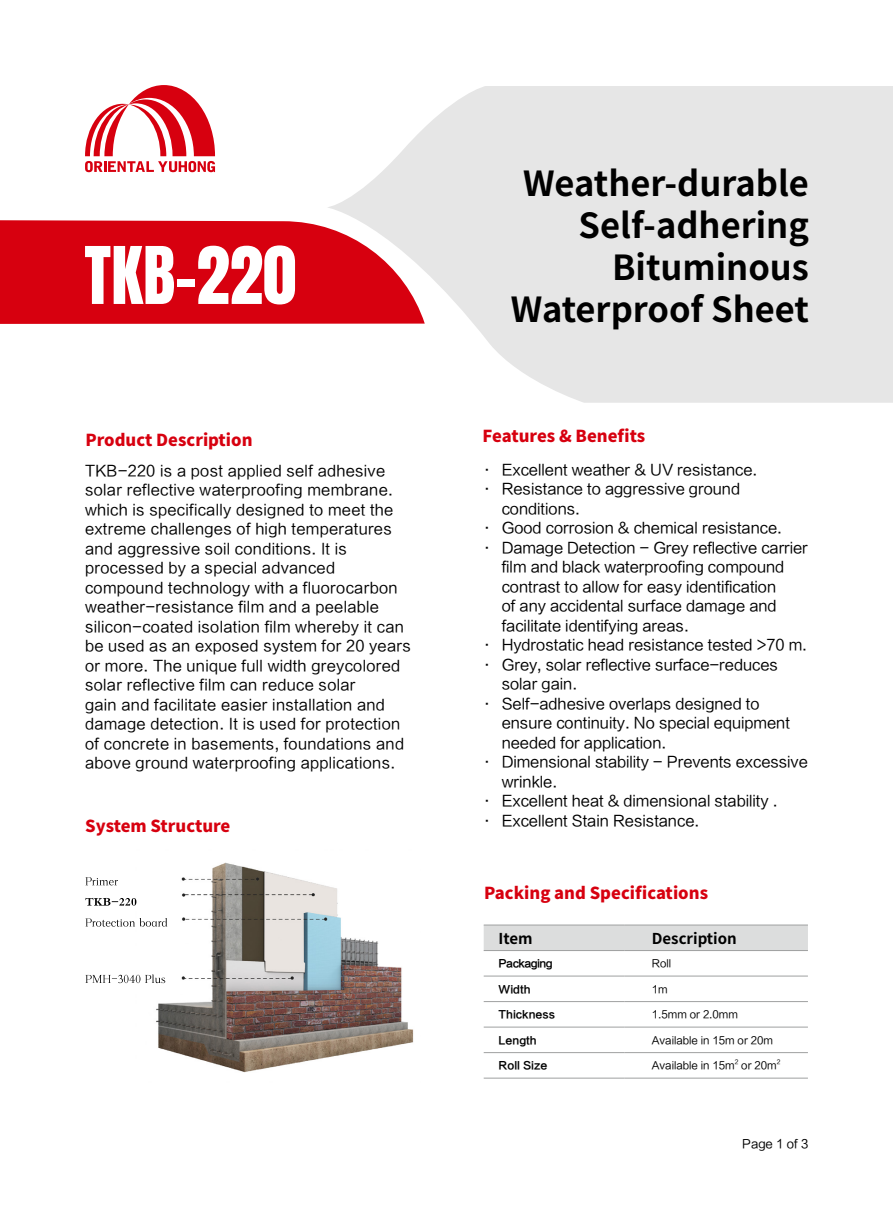
<style>
.page{position:relative;width:893px;height:1212px;background:#fff}
.page>*{position:absolute;margin:0;border:0;box-sizing:border-box;transform-origin:0 0}
.t1{font:67.5px "Anton";color:#fff}
.t2{font:700 34.5px/42px "Source Han Sans CN";color:#000;text-align:right}
.t3{font:800 16.5px "Source Han Sans CN";color:#d7000f}
.t4{font:15px/19.5px "FZLTHJW GB1 0";letter-spacing:.015em;color:#000}
.t5{font:700 15px "Source Han Sans CN";color:#000}
.t6{font:12px "FZLTHJW GB1 0";color:#000}
.t7{font:10.5px "FZLTHJW GB1 0";color:#000}
.t8{font:10.5px "FZLTCHJW GB1 0";color:#000}
.t9{font:10.5px "FZLTCHJW GB1 0";letter-spacing:-.05em;color:#000}
.t10{font:6.15px "FZLTHJW GB1 0";color:#000}
</style>
<div class="page">
<img style="left:85px;top:862px;width:329px;height:211px">
<div style="left:0;top:220px;width:327px;height:104px;background:#d7000f"></div>
<svg style="left:327px;top:86px;width:566px;height:317px;fill:#e6e6e6"></svg>
<svg style="left:85px;top:85px;width:130px;height:87px"></svg>
<svg style="left:85px;top:898px;width:51px;height:8px"></svg>
<svg style="left:86px;top:877px;width:32px;height:8px"></svg>
<svg style="left:86px;top:974px;width:79px;height:9px"></svg>
<svg style="left:86px;top:918px;width:81px;height:8px"></svg>
<div style="left:484px;top:926px;width:324px;height:24px;background:#dcdddd"></div>
<hr style="left:484px;top:925px;width:140px;height:1px;background:#9fa0a0">
<hr style="left:624px;top:925px;width:184px;height:1px;background:#9fa0a0">
<hr style="left:484px;top:950px;width:140px;height:1px;background:#9fa0a0">
<hr style="left:624px;top:950px;width:184px;height:1px;background:#9fa0a0">
<hr style="left:484px;top:1001px;width:140px;height:1px;background:#9fa0a0">
<hr style="left:624px;top:1001px;width:184px;height:1px;background:#9fa0a0">
<hr style="left:484px;top:1027px;width:140px;height:1px;background:#9fa0a0">
<hr style="left:624px;top:1027px;width:184px;height:1px;background:#9fa0a0">
<hr style="left:484px;top:1052px;width:140px;height:1px;background:#9fa0a0">
<hr style="left:624px;top:1052px;width:184px;height:1px;background:#9fa0a0">
<hr style="left:484px;top:976px;width:140px;height:1px;background:#9fa0a0">
<hr style="left:624px;top:976px;width:184px;height:1px;background:#9fa0a0">
<hr style="left:484px;top:1078px;width:140px;height:1px;background:#9fa0a0">
<hr style="left:624px;top:1078px;width:184px;height:1px;background:#9fa0a0">
<h1 class="t1" style="left:84px;top:241px;width:213px">TKB-220</h1>
<h2 class="t2" style="left:511px;top:163px;width:300px">Weather-durable<br>Self-adhering<br>Bituminous<br>Waterproof Sheet</h2>
<p class="t3" style="left:85px;top:431px;width:169px">Product Description</p>
<p class="t3" style="left:483px;top:427px;width:164px">Features &amp; Benefits</p>
<p class="t4" style="left:85px;top:461px;width:327px">TKB-220 is a post applied self adhesive solar reflective waterproofing membrane. which is specifically designed to meet the extreme challenges of high temperatures and aggressive soil conditions. It is processed by a special advanced compound technology with a fluorocarbon weather-resistance film and a peelable silicon-coated isolation film whereby it can be used as an exposed system for 20 years or more. The unique full width greycolored solar reflective film can reduce solar<br>gain and facilitate easier installation and damage detection. It is used for protection of concrete in basements, foundations and above ground waterproofing applications.</p>
<p class="t3" style="left:85px;top:817px;width:147px">System Structure</p>
<p class="t4" style="left:479px;top:460px;width:16px">· ·</p>
<p class="t4" style="left:479px;top:519px;width:16px">· ·</p>
<p class="t4" style="left:479px;top:636px;width:16px">· ·</p>
<p class="t4" style="left:479px;top:694px;width:16px">·</p>
<p class="t4" style="left:479px;top:753px;width:16px">·</p>
<p class="t4" style="left:479px;top:792px;width:16px">· ·</p>
<p class="t4" style="left:502px;top:460px;width:308px">Excellent weather &amp; UV resistance.<br>Resistance to aggressive ground conditions.<br>Good corrosion &amp; chemical resistance.<br>Damage Detection - Grey reflective carrier film and black waterproofing compound contrast to allow for easy identification<br>of any accidental surface damage and facilitate identifying areas.<br>Hydrostatic head resistance tested &gt;70 m.<br>Grey, solar reflective surface-reduces solar gain.<br>Self-adhesive overlaps designed to ensure continuity. No special equipment needed for application.<br>Dimensional stability - Prevents excessive wrinkle.<br>Excellent heat &amp; dimensional stability .<br>Excellent Stain Resistance.</p>
<p class="t3" style="left:484px;top:883px;width:225px">Packing and Specifications</p>
<p class="t5" style="left:499px;top:929px;width:36px">Item</p>
<p class="t5" style="left:652px;top:929px;width:86px">Description</p>
<p class="t9" style="left:499px;top:958px;width:56px">Packaging</p>
<p class="t7" style="left:652px;top:958px;width:21px">Roll</p>
<p class="t8" style="left:499px;top:983px;width:34px">Width</p>
<p class="t7" style="left:652px;top:983px;width:17px">1m</p>
<p class="t8" style="left:499px;top:1009px;width:58px">Thickness</p>
<p class="t7" style="left:652px;top:1009px;width:87px">1.5mm or 2.0mm</p>
<p class="t8" style="left:499px;top:1034px;width:40px">Length</p>
<p class="t7" style="left:652px;top:1034px;width:123px">Available in 15m or 20m</p>
<p class="t8" style="left:499px;top:1060px;width:50px">Roll Size</p>
<p class="t7" style="left:652px;top:1060px;width:84px">Available in 15m</p>
<p class="t10" style="left:735px;top:1058px;width:5px">2</p>
<p class="t7" style="left:741px;top:1060px;width:37px">or 20m</p>
<p class="t10" style="left:777px;top:1058px;width:5px">2</p>
<p class="t6" style="left:742px;top:1137px;width:68px">Page 1 of 3</p>
</div>
